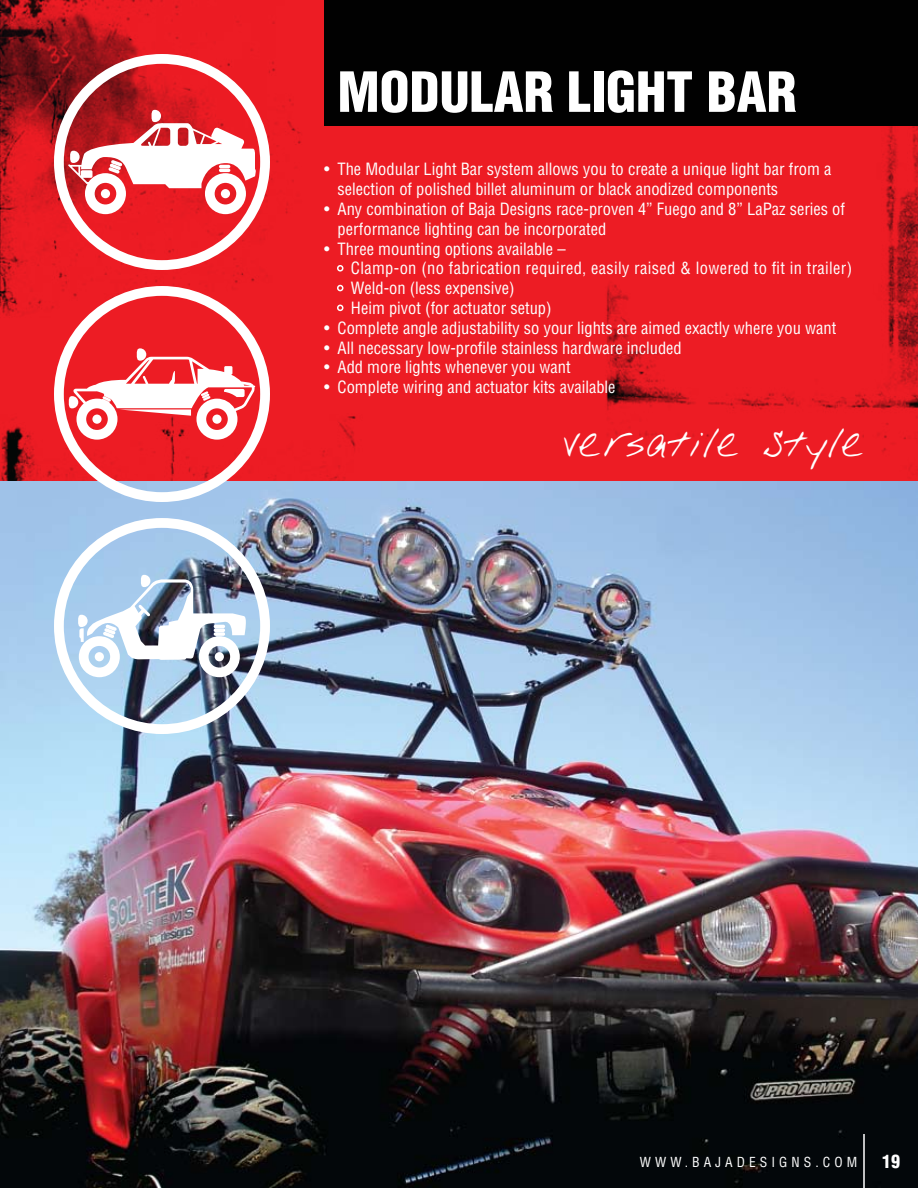
<style>
.page{position:relative;width:918px;height:1188px;background:#fff}
.page>*{position:absolute;margin:0;border:0;box-sizing:border-box;transform-origin:0 0}
.t1{font:900 condensed 54px "Helvetica";color:#fff}
.t2{font:36px "Leonard";color:#fff}
.t3{font:900 condensed 18px "Helvetica";color:#fff}
.t4{font:condensed 16.5px/19.8px "Helvetica";color:#fff}
.t5{font:condensed 13.5px "Helvetica";letter-spacing:.3em;color:#fff}
</style>
<div class="page">
<img style="left:0;top:0;width:918px;height:482px">
<div style="left:324px;top:0;width:594px;height:125px;background:#010101"></div>
<div style="left:337px;top:265px;width:6px;height:7px;border:2px solid #fff;border-radius:50%"></div>
<svg style="left:337px;top:285px;width:6px;height:6px"></svg>
<svg style="left:337px;top:305px;width:6px;height:6px"></svg>
<img style="left:0;top:482px;width:918px;height:706px">
<svg style="left:54px;top:54px;width:216px;height:216px;fill:#ec1b23"></svg>
<svg style="left:68px;top:110px;width:189px;height:104px"></svg>
<svg style="left:54px;top:286px;width:216px;height:216px;fill:#ed1c24"></svg>
<svg style="left:69px;top:348px;width:186px;height:92px"></svg>
<svg style="left:54px;top:518px;width:216px;height:216px"></svg>
<svg style="left:78px;top:575px;width:168px;height:102px"></svg>
<hr style="left:863px;top:1134px;width:2px;height:54px;background:#fff">
<h1 class="t1" style="left:338px;top:58px;width:280px">MODULAR LIGHT</h1>
<h1 class="t1" style="left:707px;top:58px;width:30px">BAR</h1>
<p class="t4" style="left:337px;top:159px;width:495px;text-indent:-13px">• The Modular Light Bar system allows you to create a unique light bar from a selection of polished billet aluminum or black anodized components</p>
<p class="t4" style="left:337px;top:199px;width:509px;text-indent:-13px">• Any combination of Baja Designs race-proven 4” Fuego and 8” LaPaz series of performance lighting can be incorporated</p>
<p class="t4" style="left:351px;top:238px;width:503px;text-indent:-27px">• Three mounting options available –<br>Clamp-on (no fabrication required, easily raised &amp; lowered to fit in trailer)<br>Weld-on (less expensive)<br>Heim pivot (for actuator setup)</p>
<p class="t4" style="left:324px;top:318px;width:514px">• Complete angle adjustability so your lights are aimed exactly where you want</p>
<p class="t4" style="left:324px;top:337px;width:359px">• All necessary low-profile stainless hardware included</p>
<p class="t4" style="left:324px;top:357px;width:248px">• Add more lights whenever you want</p>
<p class="t4" style="left:324px;top:377px;width:293px">• Complete wiring and actuator kits available</p>
<h2 class="t2" style="left:560px;top:420px;width:305px">VERSATILE STYLE</h2>
<p class="t5" style="left:640px;top:1153px;width:219px">WWW.BAJADESIGNS.COM</p>
<p class="t3" style="left:882px;top:1150px;width:19px">19</p>
</div>
